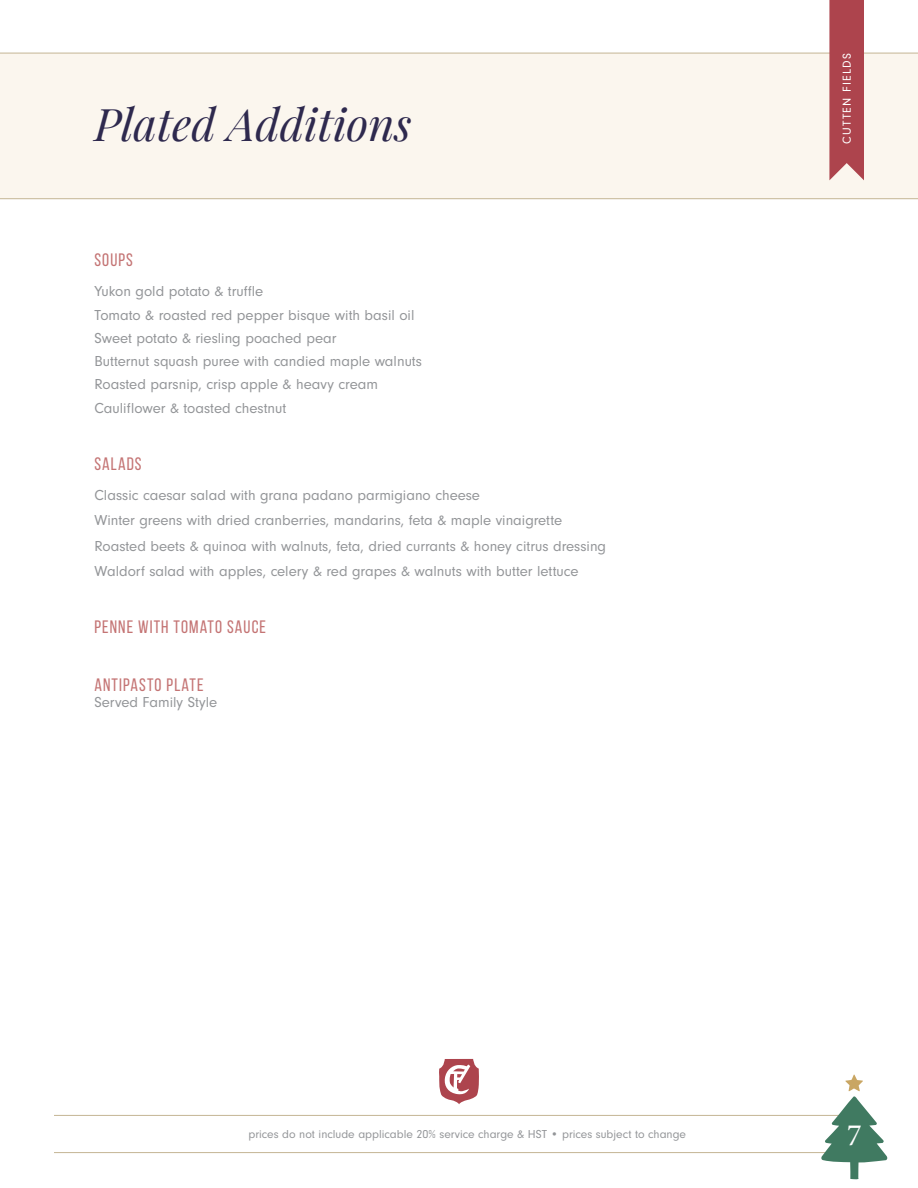
<style>
.page{position:relative;width:918px;height:1188px;background:#fff}
.page>*{position:absolute;margin:0;border:0;box-sizing:border-box;transform-origin:0 0}
.t1{font:italic 45px "Playfair Display";color:#2e294e}
.t2{font:31.2px "Minion Pro";color:#fff}
.t3{font:18px "Bebas Neue";letter-spacing:.06em;color:#c47474}
.t4{font:15px/23.2px "Neuzeit Gro";color:#939598}
.t5{font:12px "Neuzeit Gro";color:#939598}
.t6{font:12px "Neuzeit Gro";letter-spacing:.1em;color:#fff}
</style>
<div class="page">
<hr style="left:54px;top:1152px;width:810px;height:1px;background:#c4b594">
<hr style="left:54px;top:1115px;width:810px;height:1px;background:#c4b594">
<svg style="left:821px;top:1075px;width:67px;height:105px"></svg>
<svg style="left:439px;top:1059px;width:40px;height:45px"></svg>
<div style="left:0;top:53px;width:918px;height:146px;background:#fbf6ee"></div>
<svg style="left:829px;top:0;width:35px;height:180px;background:#b14e56"></svg>
<h1 class="t1" style="left:94px;top:89px;width:319px">Plated Additions</h1>
<p class="t3" style="left:94px;top:250px;width:40px">SOUPS</p>
<p class="t4" style="left:94px;top:280px;width:329px">Yukon gold potato &amp; truffle<br>Tomato &amp; roasted red pepper bisque with basil oil Sweet potato &amp; riesling poached pear<br>Butternut squash puree with candied maple walnuts Roasted parsnip, crisp apple &amp; heavy cream Cauliflower &amp; toasted chestnut</p>
<p class="t3" style="left:94px;top:454px;width:49px">SALADS</p>
<p class="t4" style="left:94px;top:482px;width:513px;line-height:25.5px">Classic caesar salad with grana padano parmigiano cheese<br>Winter greens with dried cranberries, mandarins, feta &amp; maple vinaigrette Roasted beets &amp; quinoa with walnuts, feta, dried currants &amp; honey citrus dressing Waldorf salad with apples, celery &amp; red grapes &amp; walnuts with butter lettuce</p>
<p class="t3" style="left:94px;top:618px;width:173px">PENNE WITH TOMATO SAUCE</p>
<p class="t3" style="left:94px;top:675px;width:111px">ANTIPASTO PLATE</p>
<p class="t4" style="left:94px;top:691px;width:124px">Served Family Style</p>
<p class="t6" style="left:840px;top:144px;width:92px;rotate:-90deg">CUTTEN FIELDS</p>
<p class="t5" style="left:249px;top:1128px;width:439px">prices do not include applicable 20% service charge &amp; HST • prices subject to change</p>
<h2 class="t2" style="left:847px;top:1114px;width:16px">7</h2>
</div>
